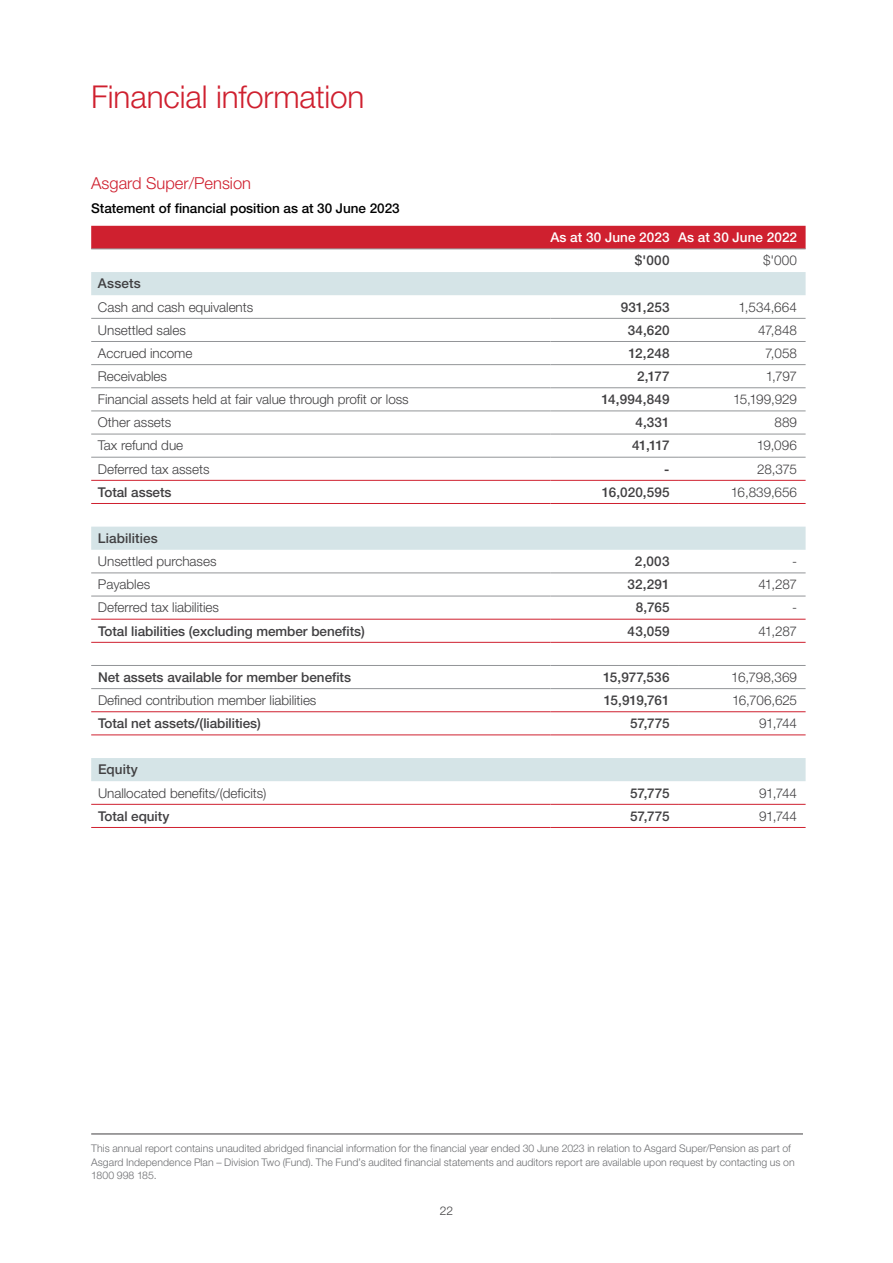
<style>
.page{position:relative;width:893px;height:1263px;background:#fff}
.page>*{position:absolute;margin:0;border:0;box-sizing:border-box;transform-origin:0 0}
.t1{font:300 31.5px "Helvetica Neue LT Std";letter-spacing:-.005em;color:#cf202f}
.t2{font:300 16.5px "Helvetica Neue LT Std";color:#cf202f}
.t3{font:300 13.5px "Helvetica Neue LT Std";letter-spacing:-.005em;color:#414042}
.t4{font:500 13.5px "Helvetica Neue LT Std";letter-spacing:-.005em;color:#414042}
.t5{font:500 13.5px "Helvetica Neue LT Std";letter-spacing:-.005em;color:#000}
.t6{font:500 13.5px "Helvetica Neue LT Std";letter-spacing:.005em;color:#fff}
.t7{font:300 12px "Helvetica Neue LT Std";color:#414042}
.t8{font:300 10.5px/13.5px "Helvetica Neue LT Std";letter-spacing:.005em;color:#6d6e71}
</style>
<div class="page">
<div style="left:91px;top:226px;width:715px;height:23px;background:#cf202f"></div>
<svg style="left:91px;top:272px;width:715px;height:509px"></svg>
<hr style="left:91px;top:318px;width:459px;height:1px;background:#939598">
<hr style="left:550px;top:318px;width:128px;height:1px;background:#939598">
<hr style="left:678px;top:318px;width:128px;height:1px;background:#939598">
<hr style="left:91px;top:341px;width:459px;height:1px;background:#939598">
<hr style="left:550px;top:341px;width:128px;height:1px;background:#939598">
<hr style="left:678px;top:341px;width:128px;height:1px;background:#939598">
<hr style="left:91px;top:364px;width:459px;height:1px;background:#939598">
<hr style="left:550px;top:364px;width:128px;height:1px;background:#939598">
<hr style="left:678px;top:364px;width:128px;height:1px;background:#939598">
<hr style="left:91px;top:387px;width:459px;height:1px;background:#939598">
<hr style="left:550px;top:387px;width:128px;height:1px;background:#939598">
<hr style="left:678px;top:387px;width:128px;height:1px;background:#939598">
<hr style="left:91px;top:411px;width:459px;height:1px;background:#939598">
<hr style="left:550px;top:411px;width:128px;height:1px;background:#939598">
<hr style="left:678px;top:411px;width:128px;height:1px;background:#939598">
<hr style="left:91px;top:434px;width:459px;height:1px;background:#939598">
<hr style="left:550px;top:434px;width:128px;height:1px;background:#939598">
<hr style="left:678px;top:434px;width:128px;height:1px;background:#939598">
<hr style="left:91px;top:457px;width:459px;height:1px;background:#939598">
<hr style="left:550px;top:457px;width:128px;height:1px;background:#939598">
<hr style="left:678px;top:457px;width:128px;height:1px;background:#939598">
<hr style="left:91px;top:573px;width:459px;height:1px;background:#939598">
<hr style="left:550px;top:573px;width:128px;height:1px;background:#939598">
<hr style="left:678px;top:573px;width:128px;height:1px;background:#939598">
<hr style="left:91px;top:596px;width:459px;height:1px;background:#939598">
<hr style="left:550px;top:596px;width:128px;height:1px;background:#939598">
<hr style="left:678px;top:596px;width:128px;height:1px;background:#939598">
<hr style="left:91px;top:249px;width:459px;height:1px;background:#939598">
<hr style="left:550px;top:249px;width:128px;height:1px;background:#939598">
<hr style="left:678px;top:249px;width:128px;height:1px;background:#939598">
<hr style="left:91px;top:665px;width:459px;height:1px;background:#939598">
<hr style="left:550px;top:665px;width:128px;height:1px;background:#939598">
<hr style="left:678px;top:665px;width:128px;height:1px;background:#939598">
<hr style="left:91px;top:688px;width:459px;height:1px;background:#939598">
<hr style="left:550px;top:688px;width:128px;height:1px;background:#939598">
<hr style="left:678px;top:688px;width:128px;height:1px;background:#939598">
<hr style="left:91px;top:480px;width:459px;height:1px;background:#cf202f">
<hr style="left:550px;top:480px;width:128px;height:1px;background:#cf202f">
<hr style="left:678px;top:480px;width:128px;height:1px;background:#cf202f">
<hr style="left:91px;top:503px;width:459px;height:1px;background:#cf202f">
<hr style="left:550px;top:503px;width:128px;height:1px;background:#cf202f">
<hr style="left:678px;top:503px;width:128px;height:1px;background:#cf202f">
<hr style="left:91px;top:619px;width:459px;height:1px;background:#cf202f">
<hr style="left:550px;top:619px;width:128px;height:1px;background:#cf202f">
<hr style="left:678px;top:619px;width:128px;height:1px;background:#cf202f">
<hr style="left:91px;top:642px;width:459px;height:1px;background:#cf202f">
<hr style="left:550px;top:642px;width:128px;height:1px;background:#cf202f">
<hr style="left:678px;top:642px;width:128px;height:1px;background:#cf202f">
<hr style="left:91px;top:711px;width:459px;height:1px;background:#cf202f">
<hr style="left:550px;top:711px;width:128px;height:1px;background:#cf202f">
<hr style="left:678px;top:711px;width:128px;height:1px;background:#cf202f">
<hr style="left:91px;top:734px;width:459px;height:1px;background:#cf202f">
<hr style="left:550px;top:734px;width:128px;height:1px;background:#cf202f">
<hr style="left:678px;top:734px;width:128px;height:1px;background:#cf202f">
<hr style="left:91px;top:804px;width:459px;height:1px;background:#cf202f">
<hr style="left:550px;top:804px;width:128px;height:1px;background:#cf202f">
<hr style="left:678px;top:804px;width:128px;height:1px;background:#cf202f">
<hr style="left:91px;top:827px;width:459px;height:1px;background:#cf202f">
<hr style="left:550px;top:827px;width:128px;height:1px;background:#cf202f">
<hr style="left:678px;top:827px;width:128px;height:1px;background:#cf202f">
<hr style="left:91px;top:1134px;width:712px;height:1px;background:#414042">
<h1 class="t1" style="left:91px;top:78px;width:275px">Financial information</h1>
<p class="t2" style="left:91px;top:173px;width:161px">Asgard Super/Pension</p>
<p class="t5" style="left:91px;top:200px;width:310px">Statement of financial position as at 30 June 2023</p>
<p class="t6" style="left:550px;top:229px;width:248px">As at 30 June 2023 As at 30 June 2022</p>
<p class="t4" style="left:635px;top:252px;width:36px">$'000</p>
<p class="t3" style="left:763px;top:252px;width:36px">$'000</p>
<p class="t4" style="left:98px;top:276px;width:44px">Assets</p>
<p class="t3" style="left:98px;top:299px;width:157px">Cash and cash equivalents</p>
<p class="t4" style="left:621px;top:299px;width:50px">931,253</p>
<p class="t3" style="left:738px;top:299px;width:60px">1,534,664</p>
<p class="t3" style="left:98px;top:322px;width:89px">Unsettled sales</p>
<p class="t4" style="left:628px;top:322px;width:43px">34,620</p>
<p class="t3" style="left:758px;top:322px;width:40px">47,848</p>
<p class="t3" style="left:98px;top:345px;width:96px">Accrued income</p>
<p class="t4" style="left:628px;top:345px;width:43px">12,248</p>
<p class="t3" style="left:765px;top:345px;width:33px">7,058</p>
<p class="t3" style="left:98px;top:368px;width:71px">Receivables</p>
<p class="t4" style="left:637px;top:368px;width:34px">2,177</p>
<p class="t3" style="left:766px;top:368px;width:33px">1,797</p>
<p class="t3" style="left:98px;top:391px;width:312px">Financial assets held at fair value through profit or loss</p>
<p class="t4" style="left:602px;top:391px;width:69px">14,994,849</p>
<p class="t3" style="left:733px;top:391px;width:65px">15,199,929</p>
<p class="t3" style="left:98px;top:414px;width:75px">Other assets</p>
<p class="t4" style="left:635px;top:414px;width:36px">4,331</p>
<p class="t3" style="left:774px;top:414px;width:24px">889</p>
<p class="t3" style="left:98px;top:437px;width:87px">Tax refund due</p>
<p class="t4" style="left:632px;top:438px;width:39px">41,117</p>
<p class="t3" style="left:757px;top:437px;width:42px">19,096</p>
<p class="t3" style="left:98px;top:460px;width:113px">Deferred tax assets</p>
<p class="t4" style="left:664px;top:461px;width:7px">-</p>
<p class="t3" style="left:757px;top:460px;width:41px">28,375</p>
<p class="t4" style="left:98px;top:484px;width:75px">Total assets</p>
<p class="t4" style="left:602px;top:484px;width:69px">16,020,595</p>
<p class="t3" style="left:731px;top:484px;width:68px">16,839,656</p>
<p class="t4" style="left:98px;top:530px;width:61px">Liabilities</p>
<p class="t3" style="left:98px;top:553px;width:120px">Unsettled purchases</p>
<p class="t4" style="left:635px;top:553px;width:36px">2,003</p>
<p class="t3" style="left:792px;top:553px;width:6px">-</p>
<p class="t3" style="left:98px;top:576px;width:54px">Payables</p>
<p class="t4" style="left:627px;top:576px;width:44px">32,291</p>
<p class="t3" style="left:758px;top:576px;width:40px">41,287</p>
<p class="t3" style="left:98px;top:599px;width:123px">Deferred tax liabilities</p>
<p class="t4" style="left:636px;top:600px;width:35px">8,765</p>
<p class="t3" style="left:792px;top:599px;width:6px">-</p>
<p class="t4" style="left:98px;top:623px;width:268px">Total liabilities (excluding member benefits)</p>
<p class="t4" style="left:628px;top:623px;width:43px">43,059</p>
<p class="t3" style="left:758px;top:622px;width:40px">41,287</p>
<p class="t4" style="left:98px;top:669px;width:255px">Net assets available for member benefits</p>
<p class="t4" style="left:603px;top:669px;width:68px">15,977,536</p>
<p class="t3" style="left:731px;top:669px;width:67px">16,798,369</p>
<p class="t3" style="left:98px;top:692px;width:220px">Defined contribution member liabilities</p>
<p class="t4" style="left:604px;top:692px;width:67px">15,919,761</p>
<p class="t3" style="left:732px;top:692px;width:67px">16,706,625</p>
<p class="t4" style="left:98px;top:715px;width:164px">Total net assets/(liabilities)</p>
<p class="t4" style="left:630px;top:715px;width:41px">57,775</p>
<p class="t3" style="left:759px;top:715px;width:39px">91,744</p>
<p class="t4" style="left:98px;top:761px;width:41px">Equity</p>
<p class="t3" style="left:98px;top:784px;width:170px">Unallocated benefits/(deficits)</p>
<p class="t4" style="left:630px;top:785px;width:41px">57,775</p>
<p class="t3" style="left:759px;top:784px;width:39px">91,744</p>
<p class="t4" style="left:98px;top:808px;width:73px">Total equity</p>
<p class="t4" style="left:630px;top:808px;width:41px">57,775</p>
<p class="t3" style="left:759px;top:808px;width:39px">91,744</p>
<p class="t8" style="left:91px;top:1141px;width:705px">This annual report contains unaudited abridged financial information for the financial year ended 30 June 2023 in relation to Asgard Super/Pension as part of<br>Asgard Independence Plan – Division Two (Fund). The Fund’s audited financial statements and auditors report are available upon request by contacting us on<br>1800 998 185.</p>
<p class="t7" style="left:440px;top:1203px;width:15px">22</p>
</div>
